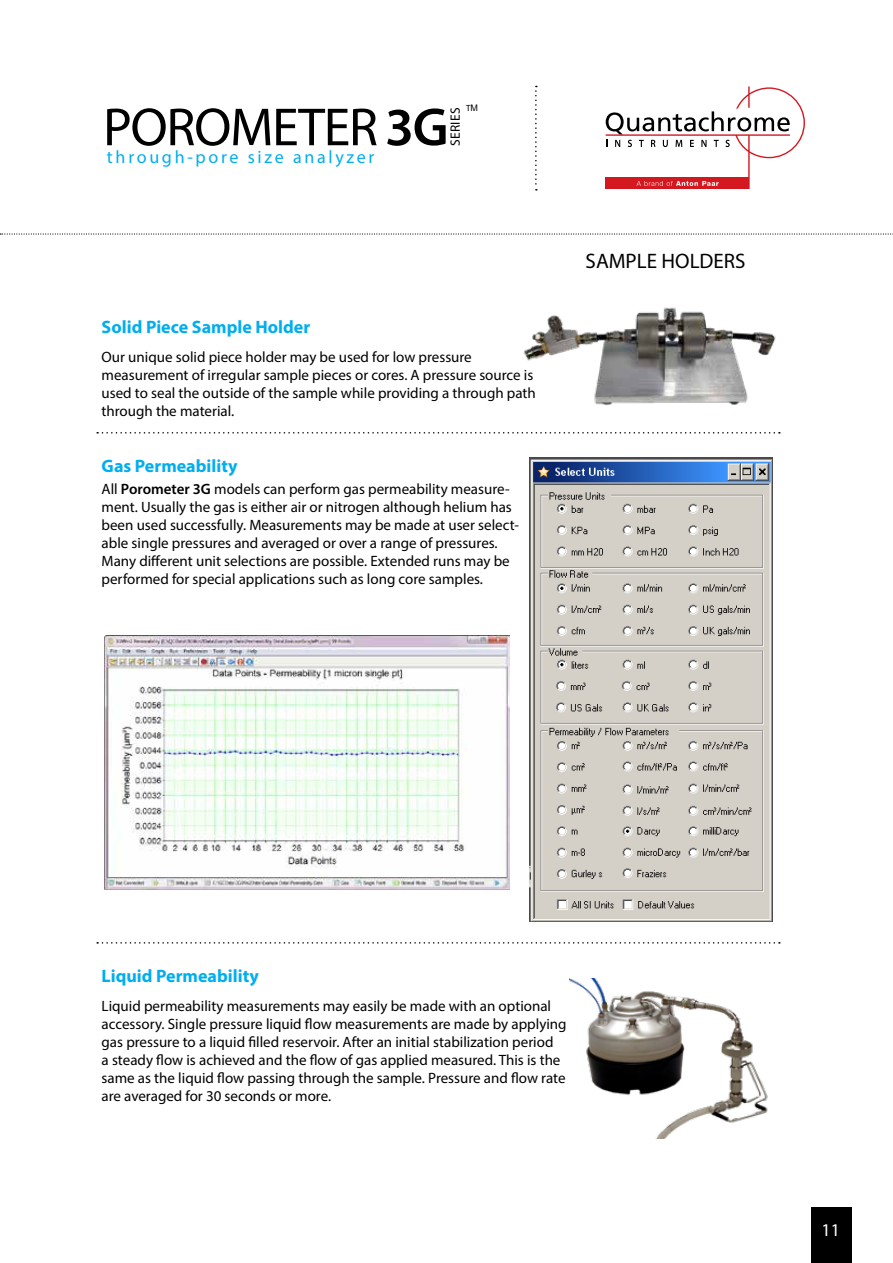
<style>
.page{position:relative;width:893px;height:1263px;background:#fff}
.page>*{position:absolute;margin:0;border:0;box-sizing:border-box;transform-origin:0 0}
.t1{font:54px "Myriad Pro";letter-spacing:-.025em;color:#000}
.t2{font:21px "Myriad Pro";color:#000}
.t3{font:700 18px "Myriad Pro";color:#00aeef}
.t4{font:18px "Myriad Pro";letter-spacing:.15em;color:#00aeef}
.t5{font:18px "Myriad Pro";color:#fff}
.t6{font:15px/18px "Myriad Pro";color:#000}
.t7{font:13.5px "Myriad Pro";letter-spacing:.02em;color:#000}
.t8{font:9px "Myriad Pro";color:#000}
.s1{font-family:"Arial"}
.s2{font-weight:600}
</style>
<div class="page">
<div style="left:811px;top:1208px;width:41px;height:55px;background:#000"></div>
<svg style="left:535px;top:86px;width:2px;height:105px"></svg>
<svg style="left:606px;top:87px;width:199px;height:102px"></svg>
<svg style="left:0;top:233px;width:893px;height:2px"></svg>
<img style="left:523px;top:307px;width:253px;height:99px">
<svg style="left:97px;top:432px;width:683px;height:2px"></svg>
<svg style="left:97px;top:942px;width:683px;height:2px"></svg>
<img style="left:570px;top:978px;width:198px;height:161px">
<img style="left:529px;top:458px;width:243px;height:463px">
<img style="left:105px;top:636px;width:405px;height:254px">
<p class="t8" style="left:466px;top:102px;width:13px">T<span class="s1">M</span></p>
<h1 class="t1" style="left:103px;top:94px;width:347px">POROMETER <span class="s2">3G</span></h1>
<p class="t7" style="left:447px;top:146px;width:40px;rotate:-90deg">SERIES</p>
<p class="t4" style="left:107px;top:146px;width:269px">through-pore size analyzer</p>
<p class="t3" style="left:102px;top:315px;width:210px">Solid Piece Sample Holder</p>
<p class="t6" style="left:102px;top:347px;width:436px">Our unique solid piece holder may be used for low pressure measurement of irregular sample pieces or cores. A pressure source is used to seal the outside of the sample while providing a through path through the material.</p>
<p class="t3" style="left:102px;top:454px;width:137px">Gas Permeability</p>
<p class="t6" style="left:102px;top:480px;width:419px">All <span class="s2">Porometer 3G</span> models can perform gas permeability measure&shy;ment. Usually the gas is either air or nitrogen although helium has been used successfully. Measurements may be made at user select&shy;able single pressures and averaged or over a range of pressures.<br>Many different unit selections are possible. Extended runs may be performed for special applications such as long core samples.</p>
<h2 class="t2" style="left:586px;top:248px;width:161px">SAMPLE HOLDERS</h2>
<p class="t3" style="left:102px;top:964px;width:159px">Liquid Permeability</p>
<p class="t6" style="left:102px;top:996px;width:466px">Liquid permeability measurements may easily be made with an optional accessory. Single pressure liquid flow measurements are made by applying gas pressure to a liquid filled reservoir. After an initial stabilization period<br>a steady flow is achieved and the flow of gas applied measured. This is the same as the liquid flow passing through the sample. Pressure and flow rate are averaged for 30 seconds or more.</p>
<p class="t5" style="left:821px;top:1219px;width:20px">11</p>
</div>
